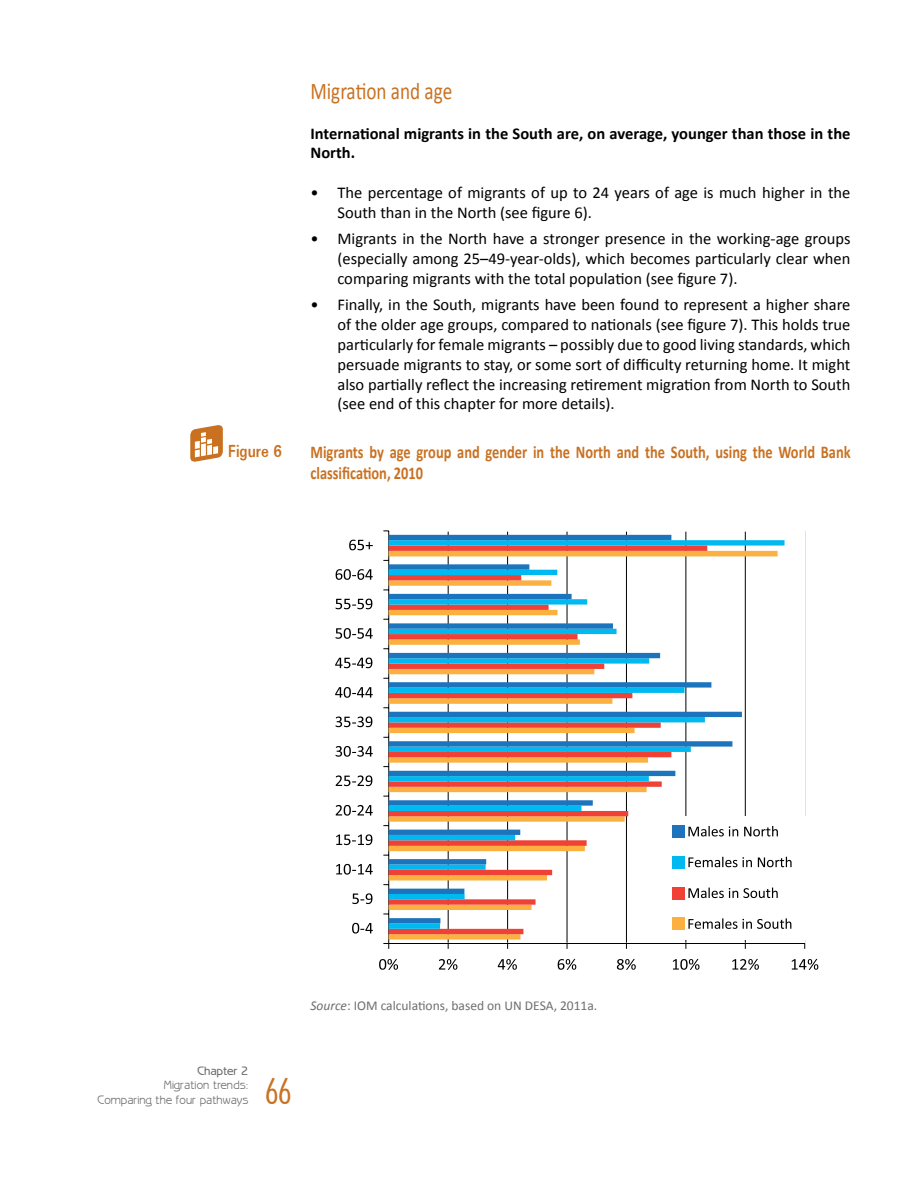
<style>
.page{position:relative;width:918px;height:1188px;background:#fff}
.page>*{position:absolute;margin:0;border:0;box-sizing:border-box;transform-origin:0 0}
.t1{font:33px "Arcitectura";color:#c97121}
.t2{font:24px "Calibri";color:#c97121;scale:.8 1}
.t3{font:700 18px/21.6px "Calibri";color:#c97121;scale:.8 1}
.t4{font:18px "Galaxy";color:#c97121;scale:.8 1}
.t5{font:16.5px/19.8px "Calibri";color:#000;text-align:justify}
.t6{font:700 16.5px/19.8px "Calibri";color:#000}
.t7{font:13.5px "Calibri";color:#6d6e71}
.t8{font:12px/14.4px "Express Deco Gothic Light S Si";letter-spacing:.01em;color:#6d6e71;text-align:right}
.t9{font:12px "Express Deco Gothic S Si";letter-spacing:.01em;color:#6d6e71}
.s1{font-style:italic}
</style>
<div class="page">
<hr style="left:448px;top:531px;width:1px;height:413px;background:#000101">
<hr style="left:507px;top:531px;width:1px;height:413px;background:#000101">
<hr style="left:567px;top:531px;width:1px;height:413px;background:#000101">
<hr style="left:626px;top:531px;width:1px;height:413px;background:#000101">
<hr style="left:686px;top:531px;width:1px;height:413px;background:#000101">
<hr style="left:745px;top:531px;width:1px;height:413px;background:#000101">
<hr style="left:389px;top:943px;width:416px;height:1px;background:#000101">
<hr style="left:388px;top:531px;width:1px;height:413px;background:#000101">
<svg style="left:389px;top:540px;width:396px;height:389px"></svg>
<svg style="left:389px;top:535px;width:353px;height:388px"></svg>
<svg style="left:379px;top:959px;width:19px;height:11px"></svg>
<svg style="left:439px;top:959px;width:18px;height:11px"></svg>
<svg style="left:498px;top:959px;width:19px;height:11px"></svg>
<svg style="left:558px;top:959px;width:18px;height:11px"></svg>
<svg style="left:617px;top:959px;width:19px;height:11px"></svg>
<svg style="left:673px;top:959px;width:27px;height:11px"></svg>
<svg style="left:732px;top:959px;width:27px;height:11px"></svg>
<svg style="left:792px;top:959px;width:26px;height:11px"></svg>
<svg style="left:352px;top:923px;width:21px;height:11px"></svg>
<svg style="left:352px;top:893px;width:20px;height:11px"></svg>
<svg style="left:336px;top:864px;width:37px;height:11px"></svg>
<svg style="left:336px;top:834px;width:36px;height:11px"></svg>
<svg style="left:336px;top:805px;width:37px;height:11px"></svg>
<svg style="left:336px;top:775px;width:36px;height:11px"></svg>
<svg style="left:336px;top:746px;width:37px;height:11px"></svg>
<svg style="left:336px;top:717px;width:36px;height:10px"></svg>
<svg style="left:335px;top:687px;width:38px;height:11px"></svg>
<svg style="left:335px;top:658px;width:37px;height:10px"></svg>
<svg style="left:336px;top:628px;width:37px;height:11px"></svg>
<svg style="left:336px;top:599px;width:36px;height:10px"></svg>
<svg style="left:336px;top:569px;width:37px;height:11px"></svg>
<svg style="left:349px;top:540px;width:24px;height:10px"></svg>
<svg style="left:688px;top:826px;width:50px;height:10px"></svg>
<svg style="left:744px;top:826px;width:34px;height:10px"></svg>
<svg style="left:688px;top:857px;width:64px;height:10px"></svg>
<svg style="left:758px;top:857px;width:34px;height:10px"></svg>
<svg style="left:688px;top:888px;width:90px;height:10px"></svg>
<svg style="left:688px;top:918px;width:103px;height:11px"></svg>
<svg style="left:190px;top:425px;width:33px;height:37px"></svg>
<p class="t4" style="left:228px;top:442px;width:69px">Figure 6</p>
<h2 class="t2" style="left:310px;top:76px;width:179px">Migration and age</h2>
<p class="t6" style="left:310px;top:123px;width:542px">International migrants in the South are, on average, younger than those in the<br>North.</p>
<p class="t5" style="left:337px;top:183px;width:514px;text-indent:-27px">• The percentage of migrants of up to 24 years of age is much higher in the<br>South than in the North (see figure 6).</p>
<p class="t5" style="left:337px;top:229px;width:515px;text-indent:-27px">• Migrants in the North have a stronger presence in the working-age groups (especially among 25–49-year-olds), which becomes particularly clear when comparing migrants with the total population (see figure 7).</p>
<p class="t5" style="left:337px;top:295px;width:515px;text-indent:-27px">• Finally, in the South, migrants have been found to represent a higher share of the older age groups, compared to nationals (see figure 7). This holds true particularly for female migrants – possibly due to good living standards, which persuade migrants to stay, or some sort of difficulty returning home. It might also partially reflect the increasing retirement migration from North to South (see end of this chapter for more details).</p>
<p class="t3" style="left:310px;top:441px;width:677px">Migrants by age group and gender in the North and the South, using the World Bank classification, 2010</p>
<p class="t7" style="left:310px;top:997px;width:288px"><span class="s1">Source</span>: IOM calculations, based on UN DESA, 2011a.</p>
<p class="t9" style="left:198px;top:1064px;width:52px">Chapter 2</p>
<p class="t8" style="left:98px;top:1078px;width:152px">Migration trends:<br>Comparing the four pathways</p>
<h1 class="t1" style="left:265px;top:1076px;width:28px">66</h1>
</div>
